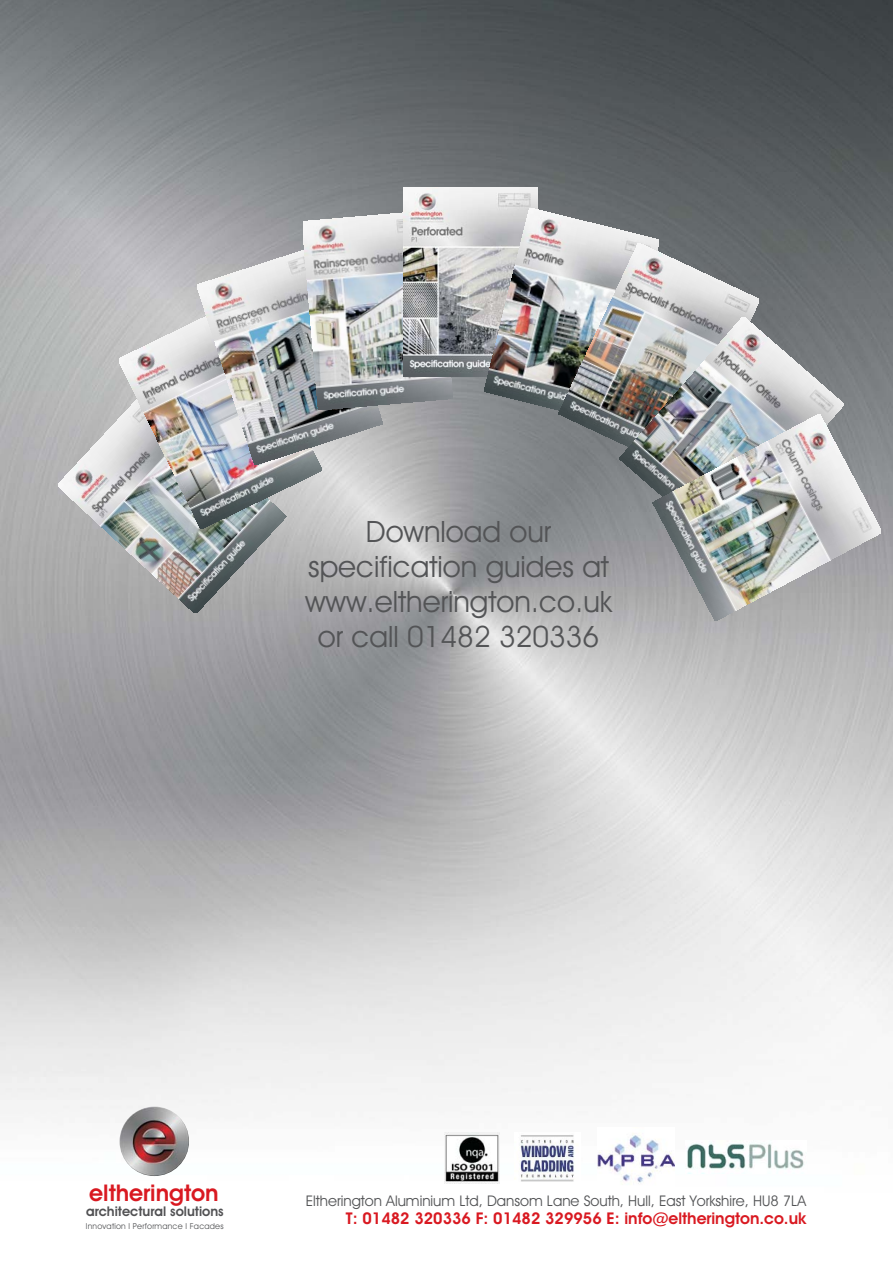
<style>
.page{position:relative;width:893px;height:1263px;background:#fff}
.page>*{position:absolute;margin:0;border:0;box-sizing:border-box;transform-origin:0 0}
.t1{font:29.55px/35px "Avant Garde IT Cby BT";color:#535456;text-align:center}
.t2{font:600 23.1px "Avant Garde IT Cby BT";color:#d91921}
.t3{font:600 16.2px "Avant Garde IT Cby BT";color:#d91921}
.t4{font:14.7px "Avant Garde IT Cby BT";color:#535456}
.t5{font:600 13.5px "Avant Garde IT Cby BT";color:#515153}
.t6{font:8.25px "Avant Garde IT Cby BT";letter-spacing:.025em;color:#535456}
</style>
<div class="page">
<img style="left:0;top:0;width:893px;height:1184px">
<img style="left:444px;top:1132px;width:56px;height:51px">
<img style="left:514px;top:1133px;width:67px;height:48px">
<img style="left:598px;top:1128px;width:76px;height:56px">
<img style="left:686px;top:1141px;width:121px;height:32px">
<img style="left:120px;top:1106px;width:69px;height:70px;border-radius:50%">
<img style="left:58px;top:387px;width:228px;height:226px">
<img style="left:119px;top:300px;width:203px;height:228px">
<img style="left:197px;top:244px;width:186px;height:220px">
<img style="left:303px;top:210px;width:149px;height:200px">
<img style="left:404px;top:188px;width:134px;height:188px">
<img style="left:484px;top:208px;width:175px;height:216px">
<img style="left:559px;top:243px;width:200px;height:227px">
<img style="left:619px;top:317px;width:224px;height:229px">
<img style="left:652px;top:414px;width:229px;height:207px">
<p class="t1" style="left:305px;top:517px;width:309px">Download our specification guides at www.eltherington.co.uk or call 01482 320336</p>
<p class="t2" style="left:89px;top:1184px;width:131px">eltherington</p>
<p class="t5" style="left:86px;top:1207px;width:139px">architectural solutions</p>
<p class="t6" style="left:86px;top:1223px;width:139px">Innovation I Performance I Facades</p>
<p class="t4" style="left:306px;top:1195px;width:502px">Eltherington Aluminium Ltd, Dansom Lane South, Hull, East Yorkshire, HU8 7LA</p>
<p class="t3" style="left:346px;top:1212px;width:462px">T: 01482 320336 F: 01482 329956 E: info@eltherington.co.uk</p>
</div>
